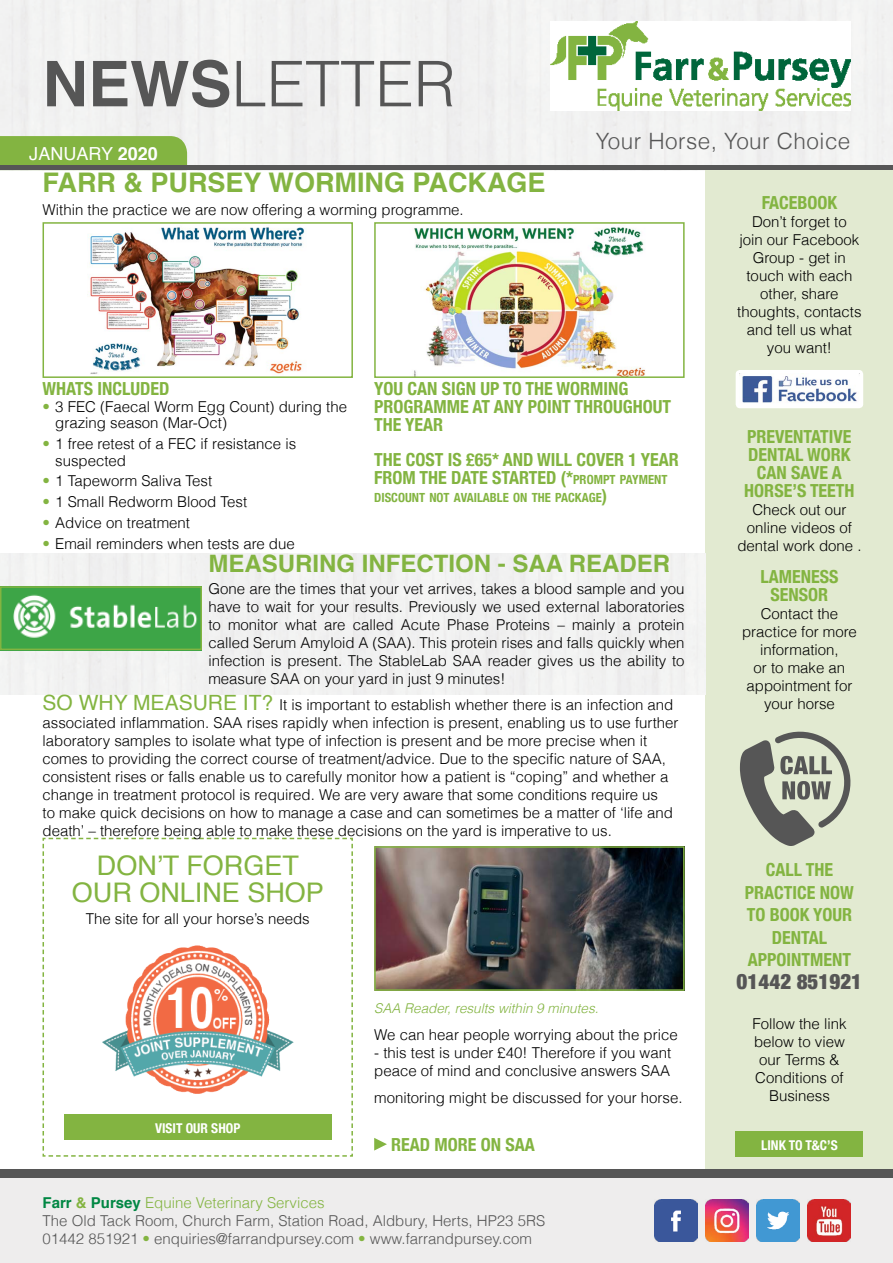
<style>
.page{position:relative;width:893px;height:1263px;background:#fff}
.page>*{position:absolute;margin:0;border:0;box-sizing:border-box;transform-origin:0 0}
.t1{font:300 63px "Helvetica";color:#565656}
.t2{font:700 27px "Helvetica";color:#83b441}
.t3{font:27px/27px "Helvetica";color:#83b441;text-align:center}
.t4{font:700 24px "Helvetica";color:#83b441}
.t5{font:300 22.5px "Helvetica";letter-spacing:.02em;color:#565656}
.t6{font:900 condensed 21px "Helvetica Neue";color:#565656}
.t7{font:700 condensed 18px/18px "Helvetica Neue";color:#83b441;text-align:center}
.t8{font:18px "Helvetica";color:#fff}
.t9{font:300 15px/18px "Helvetica";color:#000}
.t10{font:300 15px/18px "Helvetica";color:#565656}
.t11{font:italic 300 13.5px "Helvetica";color:#83b441}
.t12{font:700 condensed 13.5px "Helvetica Neue";color:#fff}
.t13{font:700 condensed 12.6px "Helvetica Neue";color:#83b441}
.s1{font-weight:700}
.s2{color:#83b441}
.s3{font-style:inherit}
.s4{font-size:12.6px}
.s5{font-size:18px}
.s6{font-weight:400;font-size:21px;color:#83b441}
.s7{font-weight:700;color:#008743}
.s8{font-weight:700;color:#83b441}
</style>
<div class="page">
<div style="left:0;top:0;width:893px;height:166px;background:#f1f1f1"></div>
<svg style="left:0;top:136px;width:187px;height:30px;background:#82b143"></svg>
<div style="left:706px;top:170px;width:187px;height:999px;background:#e2ead1"></div>
<img style="left:550px;top:22px;width:300px;height:89px">
<div style="left:0;top:1178px;width:893px;height:85px;background:#eeeded"></div>
<div style="left:0;top:1169px;width:893px;height:9px;background:#565656"></div>
<hr style="left:0;top:166px;width:893px;height:4px;background:#565656">
<img style="left:808px;top:1199px;width:42px;height:43px">
<img style="left:757px;top:1199px;width:42px;height:43px">
<img style="left:706px;top:1199px;width:42px;height:43px">
<img style="left:655px;top:1199px;width:42px;height:43px">
<div style="left:0;top:554px;width:706px;height:140px;background:#f1f1f1"></div>
<img style="left:3px;top:589px;width:196px;height:58px">
<div style="left:0;top:586px;width:202px;height:64px;border:2px solid #83b441"></div>
<img style="left:88px;top:227px;width:217px;height:147px">
<div style="left:43px;top:222px;width:310px;height:156px;border:2px solid #83b441"></div>
<svg style="left:374px;top:1138px;width:13px;height:12px"></svg>
<div style="left:736px;top:370px;width:127px;height:38px;background:#fff;border-radius:4px"></div>
<img style="left:742px;top:376px;width:115px;height:27px">
<svg style="left:42px;top:837px;width:311px;height:320px"></svg>
<div style="left:64px;top:1114px;width:268px;height:26px;background:#83b441"></div>
<svg style="left:740px;top:731px;width:111px;height:115px"></svg>
<div style="left:736px;top:1131px;width:127px;height:26px;background:#83b441"></div>
<img style="left:377px;top:849px;width:305px;height:139px">
<div style="left:374px;top:846px;width:311px;height:145px;border:2px solid #83b441"></div>
<img style="left:414px;top:227px;width:231px;height:148px">
<div style="left:374px;top:222px;width:311px;height:156px;border:2px solid #83b441"></div>
<h1 class="t1" style="left:43px;top:45px;width:415px"><span class="s1">NEWS</span>LETTER</h1>
<p class="t8" style="left:29px;top:140px;width:130px">JANUARY <span class="s1">2020</span></p>
<h2 class="t2" style="left:43px;top:161px;width:505px">FARR &amp; PURSEY WORMING PACKAGE</h2>
<p class="t9" style="left:43px;top:200px;width:423px">Within the practice we are now offering a worming programme.</p>
<h3 class="t5" style="left:596px;top:127px;width:256px">Your Horse, Your Choice</h3>
<p class="t7" style="left:762px;top:193px;width:77px">FACEBOOK</p>
<p class="t9" style="left:737px;top:212px;width:126px;text-align:center">Don’t forget to<br>join our Facebook<br>Group - get in touch with each other, share thoughts, contacts and tell us what you want!</p>
<p class="t7" style="left:43px;top:380px;width:128px">WHATS INCLUDED</p>
<p class="t9" style="left:55px;top:398px;width:293px;line-height:16.5px;text-indent:-13px"><span class="s2">•</span> 3 FEC (Faecal Worm Egg Count) during the grazing season (Mar-Oct)</p>
<p class="t9" style="left:55px;top:435px;width:242px;line-height:16.5px;text-indent:-13px"><span class="s2">•</span> 1 free retest of a FEC if resistance is suspected</p>
<p class="t9" style="left:43px;top:472px;width:171px"><span class="s2">•</span> 1 Tapeworm Saliva Test</p>
<p class="t9" style="left:43px;top:493px;width:206px"><span class="s2">•</span> 1 Small Redworm Blood Test</p>
<p class="t9" style="left:43px;top:513px;width:149px"><span class="s2">•</span> Advice on treatment</p>
<p class="t9" style="left:43px;top:534px;width:254px"><span class="s2">•</span> Email reminders when tests are due</p>
<p class="t7" style="left:374px;top:380px;width:298px;text-align:left">YOU CAN SIGN UP TO THE WORMING<br>PROGRAMME AT ANY POINT THROUGHOUT<br>THE YEAR</p>
<p class="t7" style="left:374px;top:451px;width:306px;text-align:left">THE COST IS £65* AND WILL COVER 1 YEAR<br>FROM THE DATE STARTED <span class="s3">(*</span><span class="s4">PROMPT PAYMENT</span></p>
<p class="t13" style="left:374px;top:490px;width:234px">DISCOUNT NOT AVAILABLE ON THE PACKAGE<span class="s5">)</span></p>
<h3 class="t4" style="left:208px;top:544px;width:463px">MEASURING INFECTION - SAA READER</h3>
<p class="t9" style="left:208px;top:580px;width:478px;text-align:justify">Gone are the times that your vet arrives, takes a blood sample and you have to wait for your results. Previously we used external laboratories to monitor what are called Acute Phase Proteins – mainly a protein called Serum Amyloid A (SAA). This protein rises and falls quickly when infection is present. The StableLab SAA reader gives us the ability to measure SAA on your yard in just 9 minutes!</p>
<p class="t9" style="left:43px;top:695px;width:638px"><span class="s6">SO WHY MEASURE IT?</span> It is important to establish whether there is an infection and associated inflammation. SAA rises rapidly when infection is present, enabling us to use further laboratory samples to isolate what type of infection is present and be more precise when it comes to providing the correct course of treatment/advice. Due to the specific nature of SAA, consistent rises or falls enable us to carefully monitor how a patient is “coping” and whether a change in treatment protocol is required. We are very aware that some conditions require us<br>to make quick decisions on how to manage a case and can sometimes be a matter of ‘life and death’ – therefore being able to make these decisions on the yard is imperative to us.</p>
<h2 class="t3" style="left:72px;top:853px;width:254px">DON’T FORGET<br>OUR ONLINE SHOP</h2>
<p class="t9" style="left:86px;top:910px;width:225px">The site for all your horse’s needs</p>
<p class="t12" style="left:155px;top:1120px;width:87px">VISIT OUR SHOP</p>
<p class="t11" style="left:374px;top:1000px;width:226px">SAA Reader, results within 9 minutes.</p>
<p class="t9" style="left:374px;top:1025px;width:305px">We can hear people worrying about the price</p>
<p class="t9" style="left:374px;top:1043px;width:299px">- this test is under £40! Therefore if you want peace of mind and conclusive answers SAA</p>
<p class="t9" style="left:374px;top:1088px;width:310px">monitoring might be discussed for your horse.</p>
<p class="t7" style="left:391px;top:1135px;width:145px">READ MORE ON SAA</p>
<p class="t10" style="left:43px;top:1193px;width:504px"><span class="s7">Farr</span> <span class="s8">&amp;</span> <span class="s7">Pursey</span> <span class="s2">Equine Veterinary Services<br></span>The Old Tack Room, Church Farm, Station Road, Aldbury, Herts, HP23 5RS<br>01442 851921 <span class="s2">•</span> enquiries@farrandpursey.com <span class="s2">•</span> www.farrandpursey.com</p>
<p class="t7" style="left:744px;top:427px;width:112px">PREVENTATIVE<br>DENTAL WORK<br>CAN SAVE A<br>HORSE’S TEETH</p>
<p class="t9" style="left:737px;top:500px;width:126px;text-align:center">Check out our online videos of dental work done .</p>
<p class="t7" style="left:760px;top:567px;width:79px">LAMENESS<br>SENSOR</p>
<p class="t9" style="left:742px;top:604px;width:116px;text-align:center">Contact the practice for more information,<br>or to make an appointment for your horse</p>
<p class="t7" style="left:745px;top:858px;width:110px;line-height:22.5px">CALL THE<br>PRACTICE NOW<br>TO BOOK YOUR<br>DENTAL<br>APPOINTMENT</p>
<h3 class="t6" style="left:737px;top:968px;width:127px">01442 851921</h3>
<p class="t9" style="left:752px;top:1015px;width:96px;text-align:center">Follow the link below to view our Terms &amp;<br>Conditions of<br>Business</p>
<p class="t12" style="left:761px;top:1137px;width:78px">LINK TO T&amp;C’S</p>
</div>
